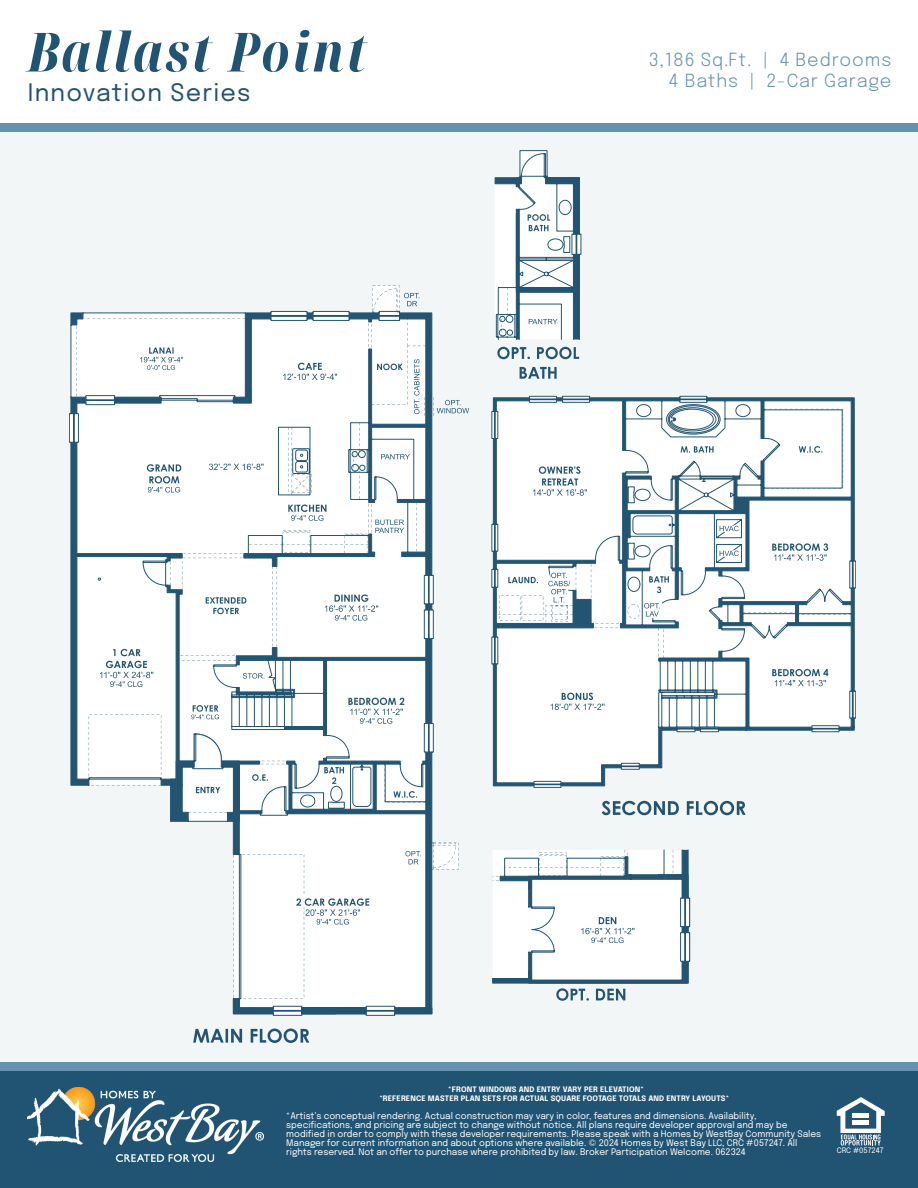
<style>
.page{position:relative;width:918px;height:1188px;background:#fff}
.page>*{position:absolute;margin:0;border:0;box-sizing:border-box;transform-origin:0 0}
.t1{font:italic 54px "Noto Serif Display";letter-spacing:.05em;color:#215372}
.t2{font:24px "Epilogue";letter-spacing:.05em;color:#215372}
.t3{font:18px "Epilogue";letter-spacing:.05em;color:#6493ae}
.t4{font:9px/9px "Epilogue";color:#fff}
.t5{font:700 7.5px "Epilogue";letter-spacing:.02em;color:#fff}
.t6{font:7.5px "Epilogue";color:#fff}
</style>
<div class="page">
<div style="left:0;top:130px;width:918px;height:1058px;background:#f3f6f7"></div>
<div style="left:0;top:1066px;width:918px;height:122px;background:#215372"></div>
<img style="left:28px;top:1088px;width:236px;height:74px">
<svg style="left:837px;top:1097px;width:48px;height:49px"></svg>
<div style="left:0;top:123px;width:918px;height:9px;background:#6493ae"></div>
<div style="left:0;top:1062px;width:918px;height:8px;background:#6493ae"></div>
<svg style="left:69px;top:311px;width:365px;height:703px"></svg>
<svg style="left:77px;top:319px;width:382px;height:550px;fill:#fff"></svg>
<svg style="left:344px;top:534px;width:23px;height:20px"></svg>
<svg style="left:140px;top:347px;width:43px;height:23px"></svg>
<svg style="left:147px;top:464px;width:34px;height:29px"></svg>
<svg style="left:348px;top:698px;width:56px;height:26px"></svg>
<svg style="left:100px;top:649px;width:53px;height:38px"></svg>
<svg style="left:325px;top:594px;width:53px;height:27px"></svg>
<svg style="left:206px;top:597px;width:40px;height:17px"></svg>
<svg style="left:375px;top:520px;width:29px;height:13px"></svg>
<svg style="left:191px;top:705px;width:28px;height:14px"></svg>
<svg style="left:381px;top:454px;width:29px;height:5px"></svg>
<svg style="left:288px;top:505px;width:39px;height:16px"></svg>
<svg style="left:283px;top:363px;width:54px;height:17px"></svg>
<svg style="left:209px;top:464px;width:55px;height:6px"></svg>
<svg style="left:243px;top:673px;width:21px;height:6px"></svg>
<svg style="left:372px;top:286px;width:97px;height:131px"></svg>
<svg style="left:495px;top:150px;width:86px;height:190px"></svg>
<svg style="left:497px;top:347px;width:82px;height:32px"></svg>
<svg style="left:492px;top:849px;width:198px;height:152px"></svg>
<svg style="left:170px;top:734px;width:262px;height:282px"></svg>
<svg style="left:188px;top:812px;width:39px;height:1px"></svg>
<svg style="left:196px;top:787px;width:24px;height:6px"></svg>
<svg style="left:302px;top:1014px;width:28px;height:1px"></svg>
<div style="left:302px;top:1008px;width:64px;height:6px;background:#235573"></div>
<svg style="left:491px;top:396px;width:365px;height:390px"></svg>
<svg style="left:499px;top:409px;width:352px;height:249px;fill:#fff"></svg>
<svg style="left:772px;top:669px;width:56px;height:17px"></svg>
<svg style="left:551px;top:693px;width:54px;height:17px"></svg>
<svg style="left:533px;top:466px;width:54px;height:30px"></svg>
<svg style="left:772px;top:543px;width:56px;height:18px"></svg>
<svg style="left:681px;top:446px;width:33px;height:7px"></svg>
<svg style="left:799px;top:446px;width:24px;height:7px"></svg>
<svg style="left:643px;top:616px;width:19px;height:2px"></svg>
<svg style="left:498px;top:526px;width:242px;height:90px"></svg>
<svg style="left:533px;top:725px;width:307px;height:63px"></svg>
<svg style="left:602px;top:801px;width:144px;height:14px"></svg>
<svg style="left:193px;top:1029px;width:116px;height:14px"></svg>
<p class="t1" style="left:28px;top:14px;width:340px">Ballast Point</p>
<p class="t2" style="left:28px;top:76px;width:224px">Innovation Series</p>
<p class="t3" style="left:649px;top:46px;width:244px">3,186 Sq.Ft. | 4 Bedrooms</p>
<p class="t3" style="left:669px;top:68px;width:224px">4 Baths | 2-Car Garage</p>
<p class="t5" style="left:448px;top:1083px;width:197px">*FRONT WINDOWS AND ENTRY VARY PER ELEVATION*</p>
<p class="t5" style="left:379px;top:1092px;width:351px">*REFERENCE MASTER PLAN SETS FOR ACTUAL SQUARE FOOTAGE TOTALS AND ENTRY LAYOUTS*</p>
<p class="t4" style="left:286px;top:1111px;width:537px">*Artist’s conceptual rendering. Actual construction may vary in color, features and dimensions. Availability, specifications, and pricing are subject to change without notice. All plans require developer approval and may be modified in order to comply with these developer requirements. Please speak with a Homes by WestBay Community Sales Manager for current information and about options where available. © 2024 Homes by West Bay LLC, CRC #057247. All rights reserved. Not an offer to purchase where prohibited by law. Broker Participation Welcome. 062324</p>
<p class="t6" style="left:837px;top:1145px;width:48px">CRC #057247</p>
</div>
